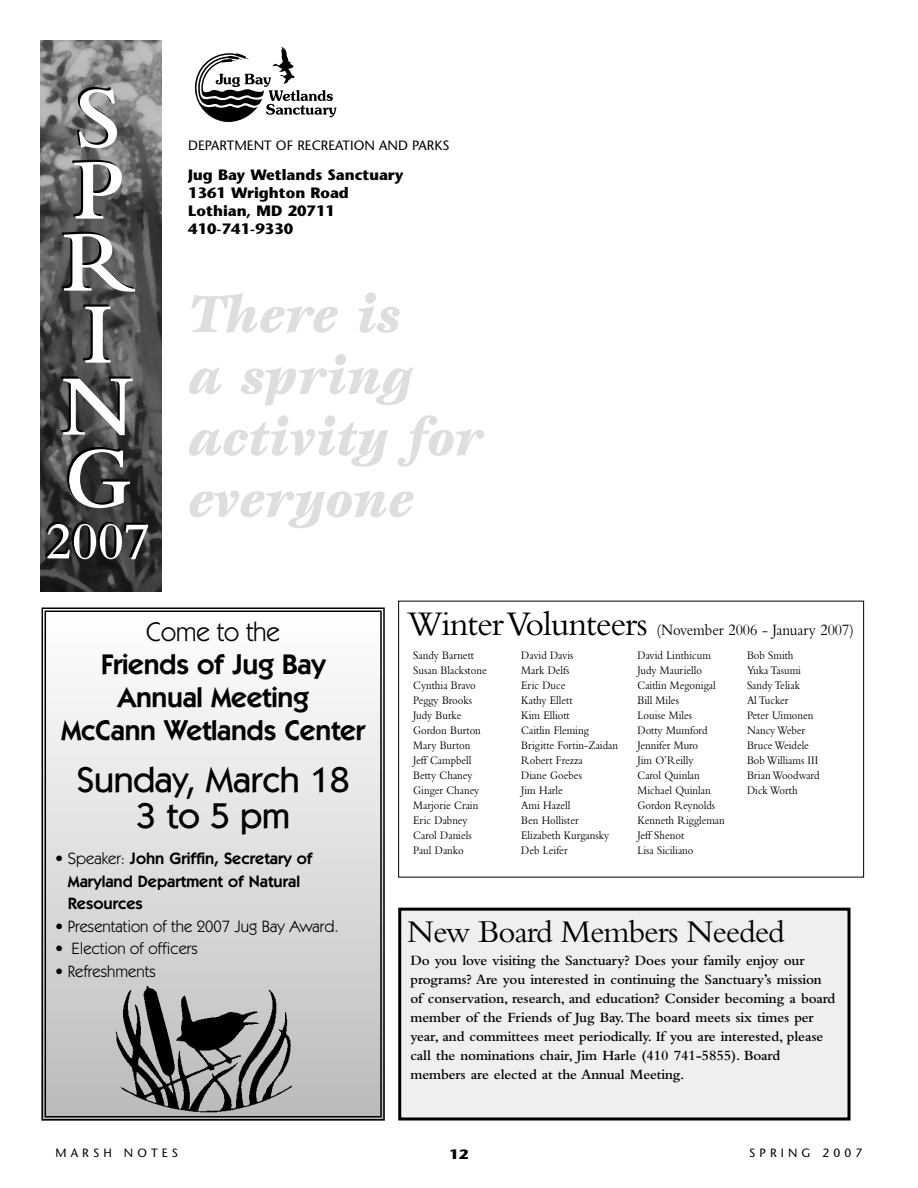
<style>
.page{position:relative;width:918px;height:1188px;background:#fff}
.page>*{position:absolute;margin:0;border:0;box-sizing:border-box;transform-origin:0 0}
.t1{font:600 90px/72px "Bembo";color:#fff}
.t2{font:italic 900 54px/61.5px "Esprit";color:#dedede}
.t3{font:600 54px "Bembo";color:#fff}
.t4{font:500 36px/36px "Itc Kabel";letter-spacing:-.01em;color:#000;text-align:center}
.t5{font:33px "Bembo";letter-spacing:-.03em;color:#000}
.t6{font:600 28.5px/33px "Itc Kabel";letter-spacing:-.01em;color:#000;text-align:center}
.t7{font:27px "Itc Kabel";letter-spacing:-.01em;color:#000}
.t8{font:600 16.5px/22.5px "Itc Kabel";color:#000}
.t9{font:16.5px "Itc Kabel";color:#000}
.t10{font:16.5px "Bembo";color:#000;scale:.9 1}
.t11{font:700 15px/18px "Stone Sans";color:#000}
.t12{font:600 14.7px/18.9px "Bembo";letter-spacing:-.01em;color:#000}
.t13{font:13.5px "Stone Sans";color:#000}
.t14{font:700 13.5px "Stone Sans";color:#000;scale:1.15 1}
.t15{font:12px/15px "Bembo";color:#000;scale:.9 1}
.t16{font:12px "Stone Sans";letter-spacing:.345em;color:#000}
.s1{font-size:36px}
.s2{font-weight:400}
</style>
<div class="page">
<div style="left:398px;top:601px;width:466px;height:277px;border:1px solid #000"></div>
<svg style="left:195px;top:47px;width:142px;height:75px"></svg>
<img style="left:40px;top:40px;width:122px;height:552px">
<svg style="left:41px;top:607px;width:344px;height:514px"></svg>
<div style="left:400px;top:909px;width:449px;height:210px;background:#efefef"></div>
<div style="left:398px;top:908px;width:452px;height:212px;border:3px solid #000"></div>
<h1 class="t1" style="left:61px;top:91px;width:75px">S<br>P<br>R<br>I<br>N<br>G</h1>
<h2 class="t3" style="left:45px;top:522px;width:107px">2007</h2>
<p class="t13" style="left:188px;top:140px;width:263px">DEPARTMENT OF RECREATION AND PARKS</p>
<p class="t11" style="left:188px;top:168px;width:217px">Jug Bay Wetlands Sanctuary<br>1361 Wrighton Road<br>Lothian, MD 20711<br>410-741-9330</p>
<h2 class="t2" style="left:188px;top:288px;width:297px">There is<br>a spring activity for everyone</h2>
<h3 class="t7" style="left:146px;top:621px;width:135px">Come to the</h3>
<h3 class="t10" style="left:407px;top:624px;width:498px"><span class="s1">Winter Volunteers</span> (November 2006 - January 2007)</h3>
<h3 class="t6" style="left:61px;top:650px;width:306px">Friends of Jug Bay<br>Annual Meeting<br>McCann Wetlands Center</h3>
<h3 class="t4" style="left:76px;top:765px;width:275px">Sunday, March 18<br>3 to 5 pm</h3>
<h3 class="t8" style="left:68px;top:848px;width:246px;text-indent:-13px"><span class="s2">• Speaker:</span> John Griffin, Secretary of<br>Maryland Department of Natural<br>Resources</h3>
<h3 class="t9" style="left:55px;top:920px;width:285px">• Presentation of the 2007 Jug Bay Award.</h3>
<h3 class="t9" style="left:55px;top:942px;width:144px">• Election of officers</h3>
<h3 class="t9" style="left:55px;top:965px;width:102px">• Refreshments</h3>
<p class="t15" style="left:413px;top:649px;width:83px">Sandy Barnett<br>Susan Blackstone<br>Cynthia Bravo<br>Peggy Brooks<br>Judy Burke<br>Gordon Burton<br>Mary Burton<br>Jeff Campbell<br>Betty Chaney<br>Ginger Chaney<br>Marjorie Crain<br>Eric Dabney<br>Carol Daniels<br>Paul Danko</p>
<p class="t15" style="left:521px;top:649px;width:109px">David Davis<br>Mark Delfs<br>Eric Duce<br>Kathy Ellett<br>Kim Elliott<br>Caitlin Fleming<br>Brigitte Fortin-Zaidan<br>Robert Frezza<br>Diane Goebes<br>Jim Harle<br>Ami Hazell<br>Ben Hollister<br>Elizabeth Kurgansky<br>Deb Leifer</p>
<p class="t15" style="left:638px;top:649px;width:99px">David Linthicum<br>Judy Mauriello<br>Caitlin Megonigal<br>Bill Miles<br>Louise Miles<br>Dotty Mumford<br>Jennifer Muro<br>Jim O’Reilly<br>Carol Quinlan<br>Michael Quinlan<br>Gordon Reynolds<br>Kenneth Riggleman<br>Jeff Shenot<br>Lisa Siciliano</p>
<p class="t15" style="left:747px;top:649px;width:82px">Bob Smith<br>Yuka Tasumi<br>Sandy Teliak<br>Al Tucker<br>Peter Uimonen<br>Nancy Weber<br>Bruce Weidele<br>Bob Williams III<br>Brian Woodward<br>Dick Worth</p>
<h3 class="t5" style="left:407px;top:920px;width:379px">New Board Members Needed</h3>
<p class="t12" style="left:410px;top:952px;width:426px">Do you love visiting the Sanctuary? Does your family enjoy our programs? Are you interested in continuing the Sanctuary’s mission of conservation, research, and education? Consider becoming a board member of the Friends of Jug Bay.The board meets six times per year, and committees meet periodically. If you are interested, please call the nominations chair, Jim Harle (410 741-5855). Board members are elected at the Annual Meeting.</p>
<p class="t16" style="left:56px;top:1148px;width:124px">MARSH NOTES</p>
<p class="t14" style="left:449px;top:1149px;width:19px">12</p>
<p class="t16" style="left:749px;top:1148px;width:115px">SPRING 2007</p>
</div>
